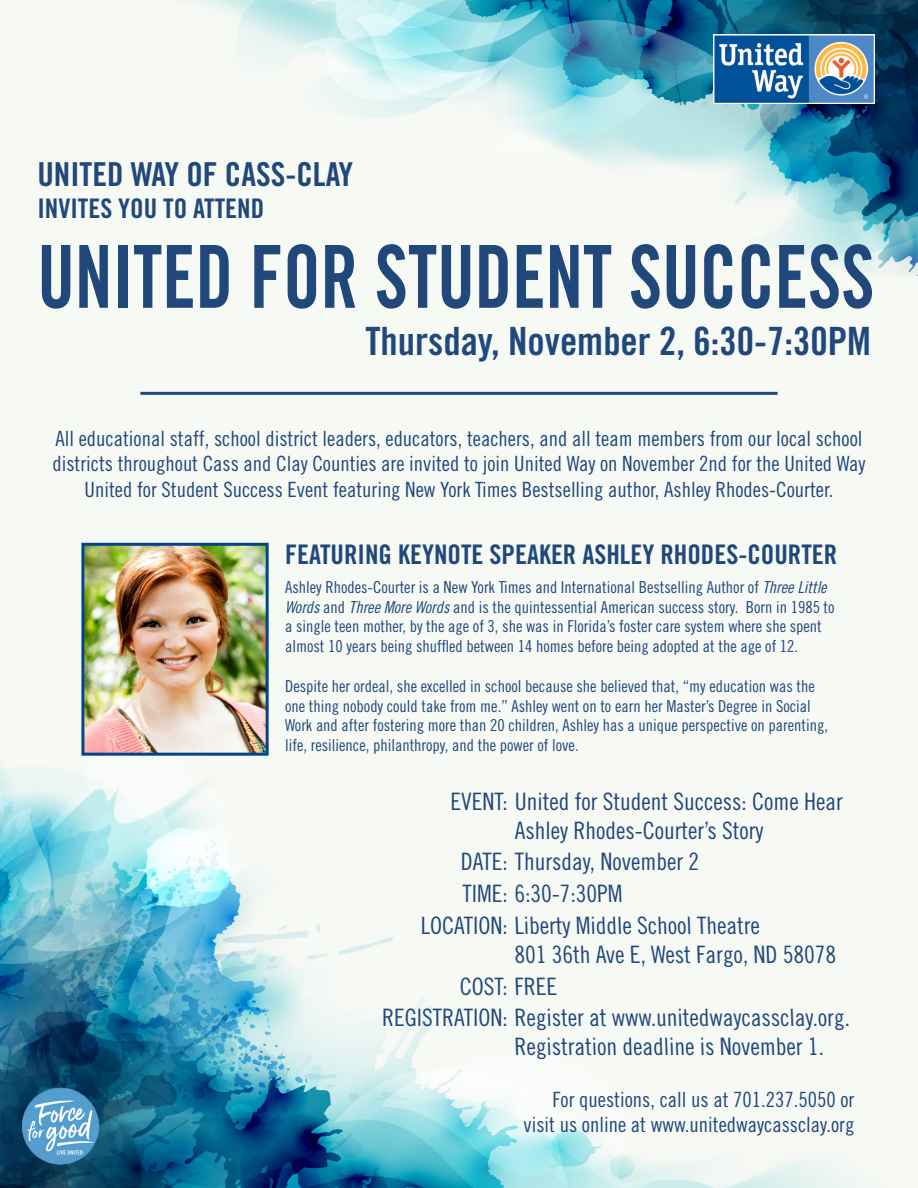
<style>
.page{position:relative;width:918px;height:1188px;background:#fff}
.page>*{position:absolute;margin:0;border:0;box-sizing:border-box;transform-origin:0 0}
.t1{font:87px "Trade Gothic Bold Cond Twenty";color:#20487b;scale:.86 1}
.t2{font:39px "Trade Gothic Bold Cond Twenty";color:#20487b}
.t3{font:33px "Trade Gothic Bold Cond Twenty";color:#20487b}
.t4{font:27px "Trade Gothic Bold Cond Twenty";color:#20487b}
.t5{font:24px "Trade Gothic Cond Eighteen";color:#20487b}
.t6{font:21px/25.2px "Trade Gothic Cond Eighteen";color:#20487b;text-align:center}
.t7{font:16.5px/19.8px "Trade Gothic Cond Eighteen";color:#20487b}
.s1{font-family:"Trade Gothic Cond Eighteen Obl"}
</style>
<div class="page">
<div style="left:0;top:209px;width:918px;height:786px;background:#f7f9f4"></div>
<img style="left:0;top:0;width:918px;height:275px">
<img style="left:0;top:767px;width:918px;height:421px">
<img style="left:714px;top:35px;width:160px;height:69px">
<img style="left:22px;top:1078px;width:78px;height:99px">
<hr style="left:140px;top:392px;width:638px;height:3px;background:#20487b">
<img style="left:85px;top:547px;width:180px;height:205px">
<div style="left:81px;top:543px;width:188px;height:213px;border:3px solid #00448b"></div>
<p class="t3" style="left:37px;top:154px;width:317px">UNITED WAY OF CASS-CLAY</p>
<p class="t4" style="left:37px;top:192px;width:228px">INVITES YOU TO ATTEND</p>
<p class="t1" style="left:37px;top:224px;width:975px">UNITED FOR STUDENT SUCCESS</p>
<p class="t2" style="left:365px;top:318px;width:507px">Thursday, November 2, 6:30-7:30PM</p>
<p class="t6" style="left:52px;top:426px;width:815px">All educational staff, school district leaders, educators, teachers, and all team members from our local school districts throughout Cass and Clay Counties are invited to join United Way on November 2nd for the United Way<br>United for Student Success Event featuring New York Times Bestselling author, Ashley Rhodes-Courter.</p>
<p class="t4" style="left:285px;top:538px;width:554px">FEATURING KEYNOTE SPEAKER ASHLEY RHODES-COURTER</p>
<p class="t7" style="left:285px;top:577px;width:551px">Ashley Rhodes-Courter is a New York Times and International Bestselling Author of <span class="s1">Three Little Words</span> and <span class="s1">Three More Words</span> and is the quintessential American success story. Born in 1985 to a single teen mother, by the age of 3, she was in Florida’s foster care system where she spent almost 10 years being shuffled between 14 homes before being adopted at the age of 12.</p>
<p class="t7" style="left:285px;top:676px;width:545px">Despite her ordeal, she excelled in school because she believed that, “my education was the one thing nobody could take from me.” Ashley went on to earn her Master’s Degree in Social Work and after fostering more than 20 children, Ashley has a unique perspective on parenting, life, resilience, philanthropy, and the power of love.</p>
<p class="t5" style="left:451px;top:787px;width:394px">EVENT: United for Student Success: Come Hear</p>
<p class="t5" style="left:515px;top:816px;width:250px">Ashley Rhodes-Courter’s Story</p>
<p class="t5" style="left:461px;top:848px;width:240px">DATE: Thursday, November 2</p>
<p class="t5" style="left:463px;top:879px;width:163px">TIME: 6:30-7:30PM</p>
<p class="t5" style="left:421px;top:911px;width:342px">LOCATION: Liberty Middle School Theatre</p>
<p class="t5" style="left:515px;top:940px;width:324px">801 36th Ave E, West Fargo, ND 58078</p>
<p class="t5" style="left:460px;top:972px;width:100px">COST: FREE</p>
<p class="t5" style="left:382px;top:1004px;width:471px">REGISTRATION: Register at www.unitedwaycassclay.org.</p>
<p class="t5" style="left:515px;top:1032px;width:312px">Registration deadline is November 1.</p>
<p class="t6" style="left:552px;top:1087px;width:304px">For questions, call us at 701.237.5050 or</p>
<p class="t6" style="left:524px;top:1112px;width:332px">visit us online at www.unitedwaycassclay.org</p>
</div>
